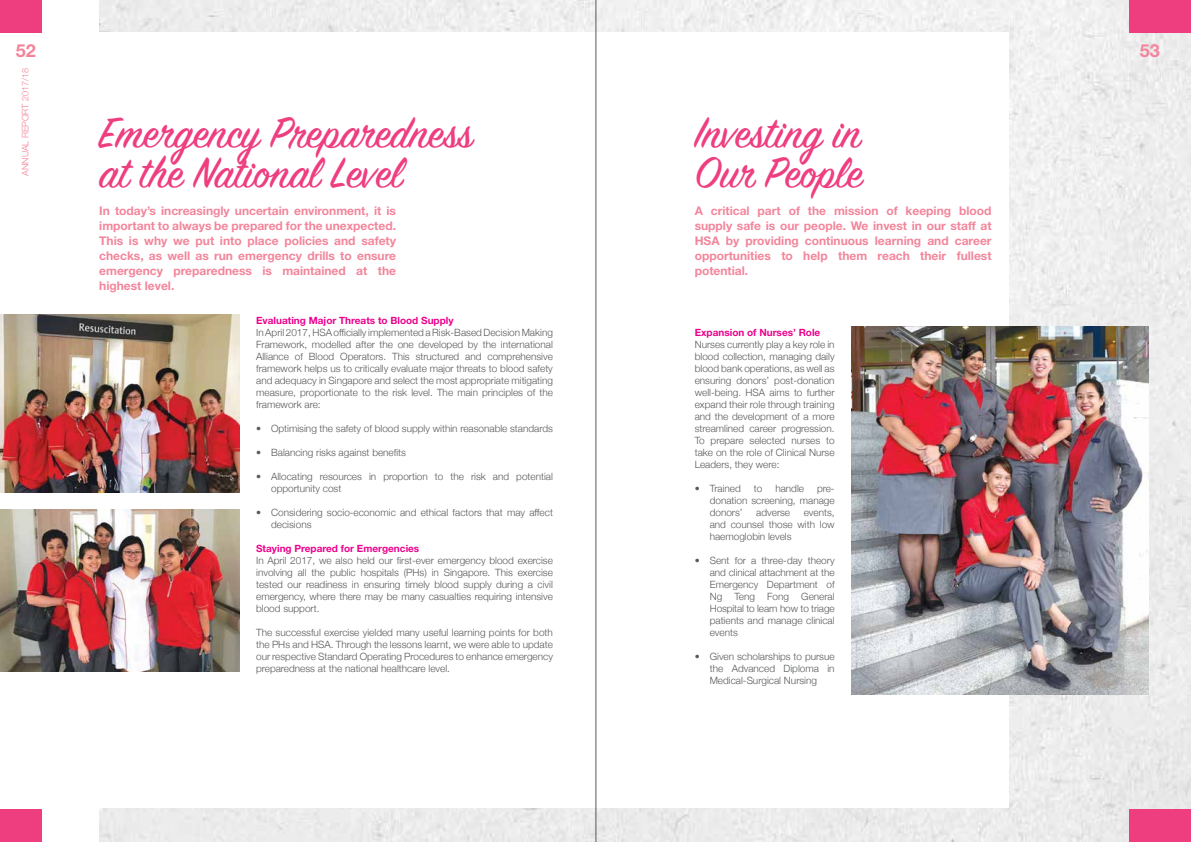
<style>
.page{position:relative;width:1191px;height:842px;background:#fff}
.page>*{position:absolute;margin:0;border:0;box-sizing:border-box;transform-origin:0 0}
.t1{font:48px/40px "Sign Painter House Script";color:#ee3e80}
.t2{font:700 18px "Helvetica Neue";color:#f3859b}
.t3{font:700 12px/15px "Helvetica Neue";color:#f3859b;text-align:justify}
.t4{font:300 10px/12px "Helvetica Neue";color:#58595b;text-align:justify}
.t5{font:700 10px "Helvetica Neue";color:#ec008c}
.t6{font:300 9px "Helvetica Neue";color:#f3859b}
</style>
<div class="page">
<img style="left:99px;top:0;width:1092px;height:842px">
<div style="left:54px;top:33px;width:954px;height:775px;background:#fff"></div>
<hr style="left:596px;top:0;width:1px;height:842px;background:#58595b">
<div style="left:1129px;top:0;width:62px;height:33px;background:#ee3e80"></div>
<div style="left:1129px;top:809px;width:62px;height:33px;background:#ee3e80"></div>
<div style="left:0;top:809px;width:41px;height:33px;background:#ee3e80"></div>
<div style="left:0;top:0;width:41px;height:33px;background:#ee3e80"></div>
<img style="left:0;top:314px;width:239px;height:178px">
<img style="left:0;top:509px;width:239px;height:163px">
<img style="left:851px;top:326px;width:297px;height:369px">
<h2 class="t2" style="left:16px;top:39px;width:22px">52</h2>
<p class="t6" style="left:18px;top:176px;width:109px;rotate:-90deg">ANNUAL REPORT 2017/18</p>
<h1 class="t1" style="left:99px;top:117px;width:375px">Emergency Preparedness at the National Level</h1>
<h1 class="t1" style="left:694px;top:117px;width:169px">Investing in<br>Our People</h1>
<p class="t3" style="left:99px;top:202px;width:298px">In today’s increasingly uncertain environment, it is important to always be prepared for the unexpected.<br>This is why we put into place policies and safety checks, as well as run emergency drills to ensure emergency preparedness is maintained at the highest level.</p>
<p class="t3" style="left:694px;top:202px;width:298px">A critical part of the mission of keeping blood supply safe is our people. We invest in our staff at HSA by providing continuous learning and career opportunities to help them reach their fullest potential.</p>
<p class="t5" style="left:256px;top:314px;width:199px">Evaluating Major Threats to Blood Supply</p>
<p class="t4" style="left:256px;top:326px;width:298px">In April 2017, HSA officially implemented a Risk-Based Decision Making Framework, modelled after the one developed by the international Alliance of Blood Operators. This structured and comprehensive framework helps us to critically evaluate major threats to blood safety and adequacy in Singapore and select the most appropriate mitigating measure, proportionate to the risk level. The main principles of the framework are:</p>
<p class="t4" style="left:256px;top:422px;width:298px">• Optimising the safety of blood supply within reasonable standards</p>
<p class="t4" style="left:256px;top:446px;width:151px">• Balancing risks against benefits</p>
<p class="t4" style="left:271px;top:470px;width:283px;text-indent:-15px">• Allocating resources in proportion to the risk and potential opportunity cost</p>
<p class="t4" style="left:271px;top:506px;width:283px;text-indent:-15px">• Considering socio-economic and ethical factors that may affect decisions</p>
<p class="t5" style="left:256px;top:542px;width:165px">Staying Prepared for Emergencies</p>
<p class="t4" style="left:256px;top:554px;width:298px">In April 2017, we also held our first-ever emergency blood exercise involving all the public hospitals (PHs) in Singapore. This exercise tested our readiness in ensuring timely blood supply during a civil emergency, where there may be many casualties requiring intensive blood support.</p>
<p class="t4" style="left:256px;top:626px;width:298px">The successful exercise yielded many useful learning points for both the PHs and HSA. Through the lessons learnt, we were able to update our respective Standard Operating Procedures to enhance emergency preparedness at the national healthcare level.</p>
<p class="t5" style="left:694px;top:326px;width:127px">Expansion of Nurses’ Role</p>
<p class="t4" style="left:694px;top:338px;width:141px">Nurses currently play a key role in blood collection, managing daily blood bank operations, as well as ensuring donors’ post-donation well-being. HSA aims to further expand their role through training and the development of a more streamlined career progression.<br>To prepare selected nurses to take on the role of Clinical Nurse Leaders, they were:</p>
<p class="t4" style="left:694px;top:482px;width:48px">• Trained</p>
<p class="t4" style="left:754px;top:482px;width:10px">to</p>
<p class="t4" style="left:775px;top:482px;width:30px">handle</p>
<p class="t4" style="left:709px;top:482px;width:126px;text-indent:107px">pre&shy;donation screening, manage donors’</p>
<p class="t4" style="left:756px;top:506px;width:35px">adverse</p>
<p class="t4" style="left:709px;top:506px;width:126px;text-indent:94px">events, and counsel those with low haemoglobin levels</p>
<p class="t4" style="left:709px;top:554px;width:126px;text-indent:-15px">• Sent for a three-day theory and clinical attachment at the Emergency Department of Ng Teng Fong General Hospital to learn how to triage patients and manage clinical events</p>
<p class="t4" style="left:709px;top:650px;width:126px;text-indent:-15px">• Given scholarships to pursue the Advanced Diploma in Medical-Surgical Nursing</p>
<h2 class="t2" style="left:1140px;top:39px;width:22px">53</h2>
</div>
